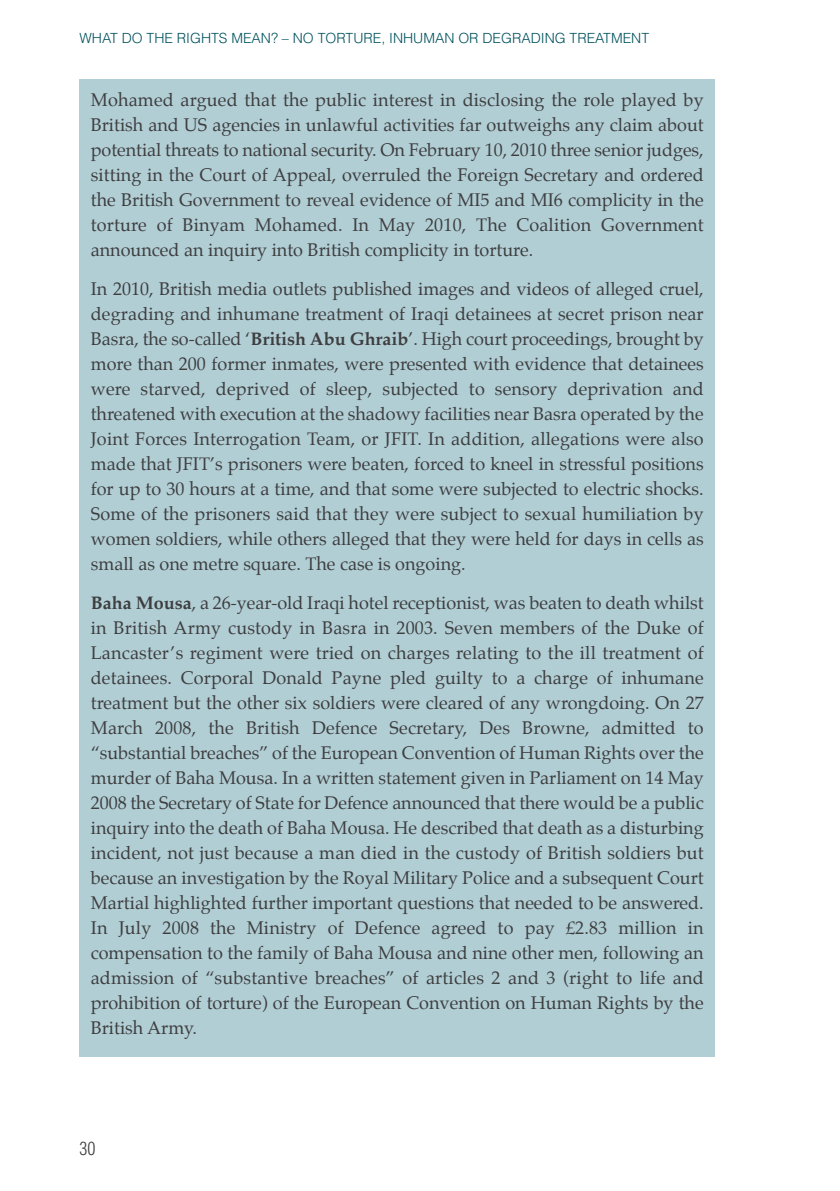
<style>
.page{position:relative;width:840px;height:1191px;background:#fff}
.page>*{position:absolute;margin:0;border:0;box-sizing:border-box;transform-origin:0 0}
.t1{font:18px/25px "Palatino";color:#3e3e3f;text-align:justify}
.t2{font:300 condensed 18px "Helvetica";color:#3e3e3f}
.t3{font:300 14px "Helvetica";color:#00525d}
.s1{font-weight:700}
</style>
<div class="page">
<div style="left:79px;top:79px;width:635px;height:978px;background:#b1ced5"></div>
<p class="t3" style="left:79px;top:33px;width:571px">WHAT DO THE RIGHTS MEAN? – NO TORTURE, INHUMAN OR DEGRADING TREATMENT</p>
<p class="t1" style="left:91px;top:88px;width:614px">Mohamed argued that the public interest in disclosing the role played by British and US agencies in unlawful activities far outweighs any claim about potential threats to national security. On February 10, 2010 three senior judges, sitting in the Court of Appeal, overruled the Foreign Secretary and ordered the British Government to reveal evidence of MI5 and MI6 complicity in the torture of Binyam Mohamed. In May 2010, The Coalition Government announced an inquiry into British complicity in torture.</p>
<p class="t1" style="left:91px;top:277px;width:614px">In 2010, British media outlets published images and videos of alleged cruel, degrading and inhumane treatment of Iraqi detainees at secret prison near Basra, the so-called ‘<span class="s1">British Abu Ghraib</span>’. High court proceedings, brought by more than 200 former inmates, were presented with evidence that detainees were starved, deprived of sleep, subjected to sensory deprivation and threatened with execution at the shadowy facilities near Basra operated by the Joint Forces Interrogation Team, or JFIT. In addition, allegations were also made that JFIT’s prisoners were beaten, forced to kneel in stressful positions for up to 30 hours at a time, and that some were subjected to electric shocks.<br>Some of the prisoners said that they were subject to sexual humiliation by women soldiers, while others alleged that they were held for days in cells as small as one metre square. The case is ongoing.</p>
<p class="t1" style="left:91px;top:591px;width:614px"><span class="s1">Baha Mousa</span>, a 26-year-old Iraqi hotel receptionist, was beaten to death whilst in British Army custody in Basra in 2003. Seven members of the Duke of Lancaster’s regiment were tried on charges relating to the ill treatment of detainees. Corporal Donald Payne pled guilty to a charge of inhumane treatment but the other six soldiers were cleared of any wrongdoing. On 27<br>March 2008, the British Defence Secretary, Des Browne, admitted to “substantial breaches” of the European Convention of Human Rights over the murder of Baha Mousa. In a written statement given in Parliament on 14 May 2008 the Secretary of State for Defence announced that there would be a public inquiry into the death of Baha Mousa. He described that death as a disturbing incident, not just because a man died in the custody of British soldiers but because an investigation by the Royal Military Police and a subsequent Court Martial highlighted further important questions that needed to be answered.<br>In July 2008 the Ministry of Defence agreed to pay £2.83 million in compensation to the family of Baha Mousa and nine other men, following an admission of “substantive breaches” of articles 2 and 3 (right to life and prohibition of torture) of the European Convention on Human Rights by the British Army.</p>
<p class="t2" style="left:79px;top:1141px;width:17px">30</p>
</div>
